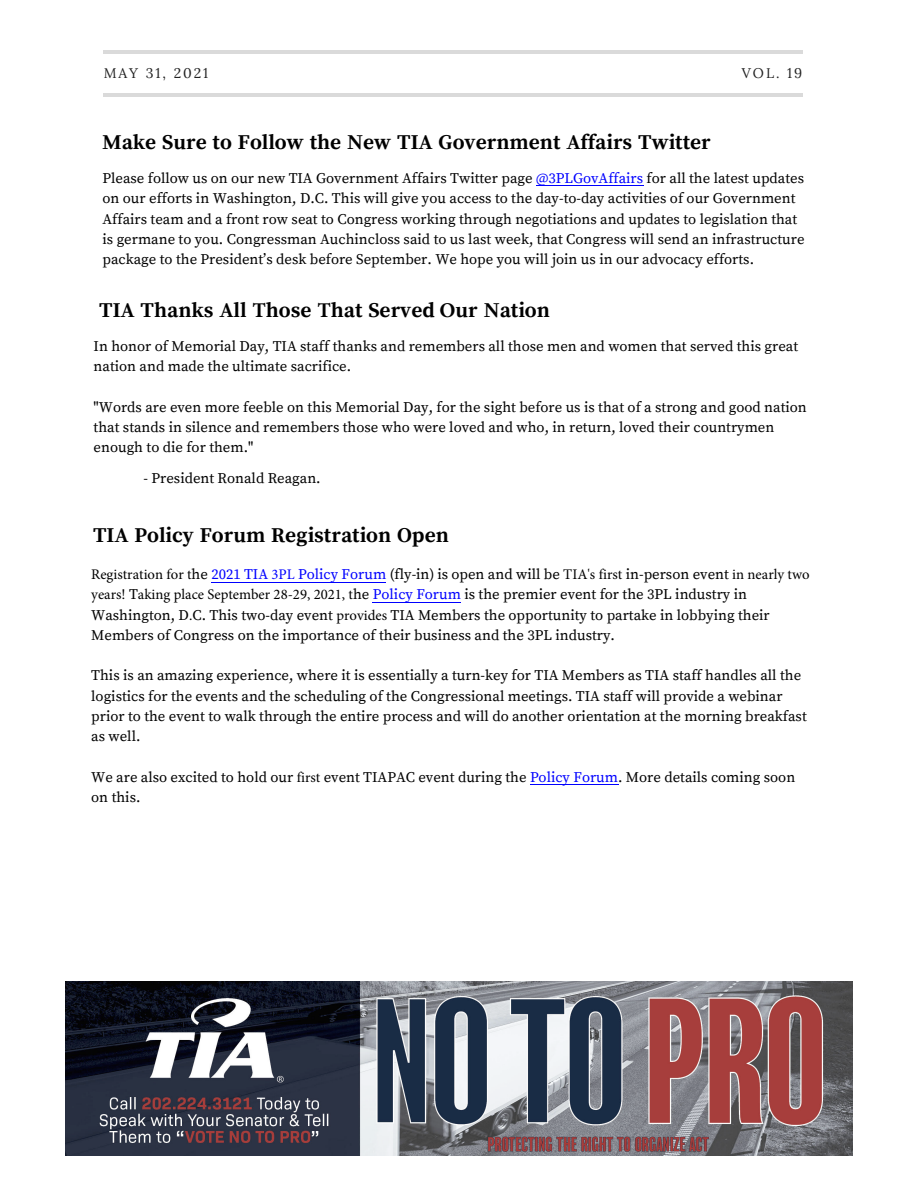
<style>
.page{position:relative;width:918px;height:1188px;background:#fff}
.page>*{position:absolute;margin:0;border:0;box-sizing:border-box;transform-origin:0 0}
.t1{font:700 21px "Source Serif Pro";color:#000}
.t2{font:14.7px/20.2px "Source Serif Pro";color:#000}
.t3{font:13.95px "Lora";letter-spacing:.14em;color:#222}
.s1{color:#00f}
.s2{font-family:"Minion Pro"}
.s3{font-family:"Minion Pro";color:#00f}
</style>
<div class="page">
<hr style="left:103px;top:93px;width:700px;height:3px;background:#000">
<hr style="left:104px;top:50px;width:699px;height:3px;background:#000">
<img style="left:65px;top:981px;width:788px;height:174px">
<hr style="left:536px;top:186px;width:107px;height:1px;background:#00f">
<hr style="left:211px;top:582px;width:175px;height:1px;background:#00f">
<hr style="left:373px;top:602px;width:88px;height:1px;background:#00f">
<hr style="left:530px;top:784px;width:88px;height:1px;background:#00f">
<p class="t3" style="left:104px;top:64px;width:106px">MAY 31, 2021</p>
<p class="t3" style="left:742px;top:64px;width:62px">VOL. 19</p>
<p class="t1" style="left:103px;top:130px;width:610px">Make Sure to Follow the New TIA Government Affairs Twitter</p>
<p class="t2" style="left:103px;top:169px;width:704px">Please follow us on our new TIA Government Affairs Twitter page <span class="s1">@3PLGovAffairs</span> for all the latest updates on our efforts in Washington, D.C. This will give you access to the day-to-day activities of our Government Affairs team and a front row seat to Congress working through negotiations and updates to legislation that is germane to you. Congressman Auchincloss said to us last week, that Congress will send an infrastructure package to the President’s desk before September. We hope you will join us in our advocacy efforts.</p>
<p class="t1" style="left:99px;top:297px;width:452px">TIA Thanks All <span class="s2">T</span>hose <span class="s2">T</span>hat Served <span class="s2">O</span>ur Nation</p>
<p class="t2" style="left:94px;top:337px;width:706px">In honor of Memorial Day, TIA staff thanks and remembers all those men and women that served this great nation and made the ultimate sacrifice.</p>
<p class="t2" style="left:94px;top:398px;width:715px">"Words are even more feeble on this Memorial Day, for the sight before us is that of a strong and good nation that stands in silence and remembers those who were loved and who, in return, loved their countrymen enough to die for them."</p>
<p class="t2" style="left:144px;top:469px;width:179px">- President Ronald Reagan.</p>
<p class="t1" style="left:93px;top:523px;width:357px">TIA Policy Forum Registration Open</p>
<p class="t2" style="left:91px;top:565px;width:720px"><span class="s2">Registration for t</span>he <span class="s1">2021 TIA</span> <span class="s3">3PL</span> <span class="s1">Policy Forum</span> (fly-in) is open and will be <span class="s2">TIA's first</span> in-person event <span class="s2">in nearly two years!</span> T<span class="s2">aking place September 28-29, 2021, t</span>he <span class="s1">Policy Forum</span> is the premier event for the 3PL industry in Washington, D<span class="s2">.</span>C. This two-day event <span class="s2">provides</span> TIA Members the opportunity to partake in lobbying their Members of Congress on the importance of their business and the 3PL industry.</p>
<p class="t2" style="left:91px;top:666px;width:717px">This is an amazing experience, where it is essentially a turn-key for TIA Members as TIA staff handles all the logistics for the events and the scheduling of the Congressional meetings. TIA staff will provide a webinar prior to the event to walk through the entire process and will do another orientation at the morning breakfast as well.</p>
<p class="t2" style="left:91px;top:767px;width:706px">We are also excited to hold our <span class="s2">first</span> event TIAPAC event during the <span class="s1">Policy Forum</span>. More details coming soon on this.</p>
</div>
